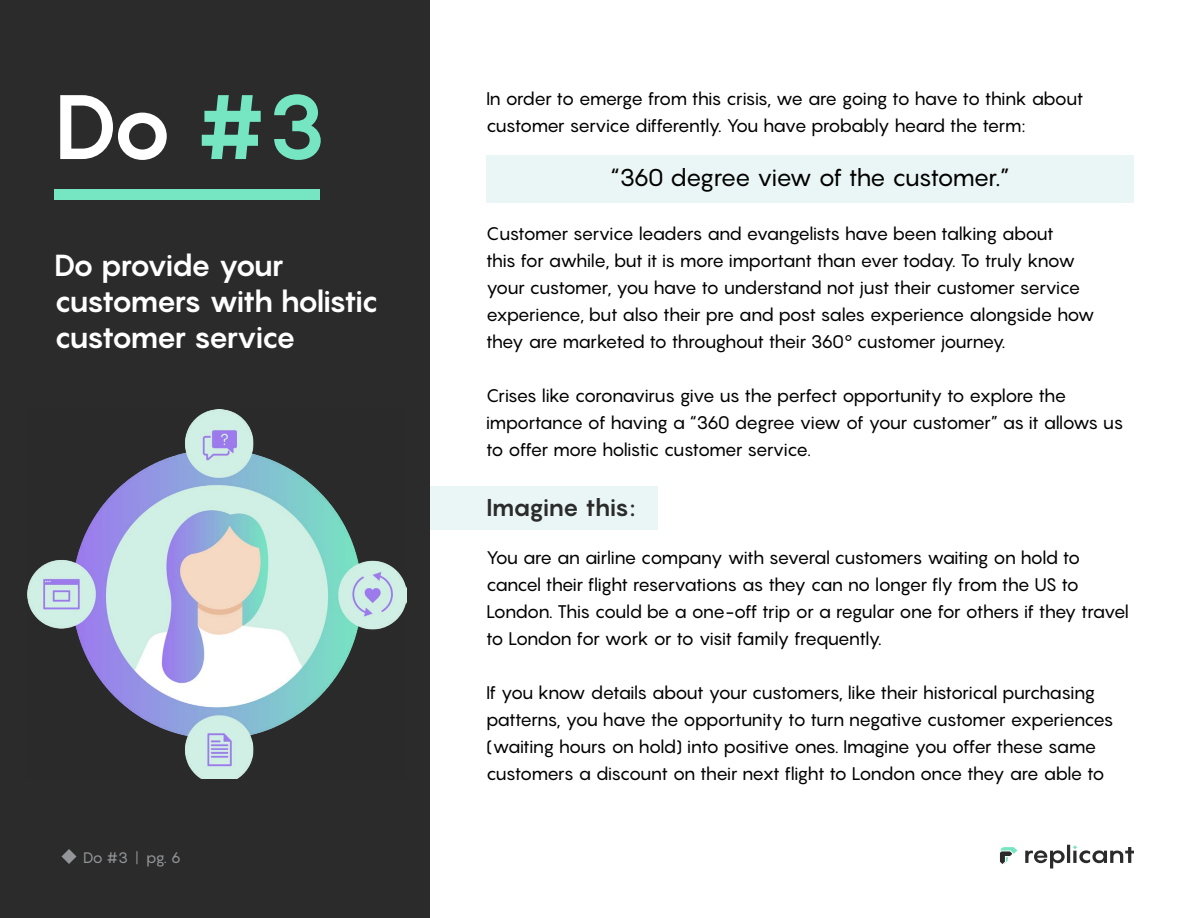
<style>
.page{position:relative;width:1188px;height:918px;background:#fff}
.page>*{position:absolute;margin:0;border:0;box-sizing:border-box;transform-origin:0 0}
.t1{font:700 90px "Pangram";color:#fff}
.t2{font:700 30px/36px "Pangram";letter-spacing:-.08em;color:#fff}
.t3{font:24px "Pangram";letter-spacing:-.065em;color:#000}
.t4{font:700 24px "Pangram";letter-spacing:-.04em;color:#2b2b2b}
.t5{font:18px/27px "Pangram";letter-spacing:-.06em;color:#000}
.t6{font:15px "Pangram";color:#939598}
.s1{color:#75e5c2}
</style>
<div class="page">
<svg style="left:999px;top:847px;width:18px;height:17px"></svg>
<svg style="left:1025px;top:845px;width:109px;height:24px"></svg>
<div style="left:0;top:0;width:430px;height:918px;background:#2b2b2b"></div>
<div style="left:486px;top:155px;width:648px;height:48px;background:#eaf6f5"></div>
<svg style="left:62px;top:849px;width:15px;height:15px"></svg>
<div style="left:54px;top:189px;width:265px;height:11px;background:#75e5c2"></div>
<img style="left:27px;top:409px;width:379px;height:369px">
<div style="left:430px;top:486px;width:227px;height:43px;background:#eaf6f5"></div>
<h1 class="t1" style="left:54px;top:68px;width:275px">Do <span class="s1">#3</span></h1>
<h2 class="t2" style="left:54px;top:247px;width:326px">Do provide your customers with holistic customer service</h2>
<p class="t6" style="left:83px;top:848px;width:99px">Do #3 | pg. 6</p>
<p class="t5" style="left:486px;top:85px;width:599px">In order to emerge from this crisis, we are going to have to think about customer service differently. You have probably heard the term:</p>
<h3 class="t3" style="left:610px;top:162px;width:401px">“360 degree view of the customer.”</h3>
<p class="t5" style="left:486px;top:220px;width:610px">Customer service leaders and evangelists have been talking about<br>this for awhile, but it is more important than ever today. To truly know your customer, you have to understand not just their customer service experience, but also their pre and post sales experience alongside how they are marketed to throughout their 360° customer journey.</p>
<p class="t5" style="left:486px;top:382px;width:639px">Crises like coronavirus give us the perfect opportunity to explore the importance of having a “360 degree view of your customer” as it allows us to offer more holistic customer service.</p>
<h3 class="t4" style="left:486px;top:492px;width:151px">Imagine this:</h3>
<p class="t5" style="left:486px;top:544px;width:644px">You are an airline company with several customers waiting on hold to cancel their flight reservations as they can no longer fly from the US to London. This could be a one-off trip or a regular one for others if they travel to London for work or to visit family frequently.</p>
<p class="t5" style="left:486px;top:679px;width:629px">If you know details about your customers, like their historical purchasing patterns, you have the opportunity to turn negative customer experiences (waiting hours on hold) into positive ones. Imagine you offer these same customers a discount on their next flight to London once they are able to</p>
</div>
